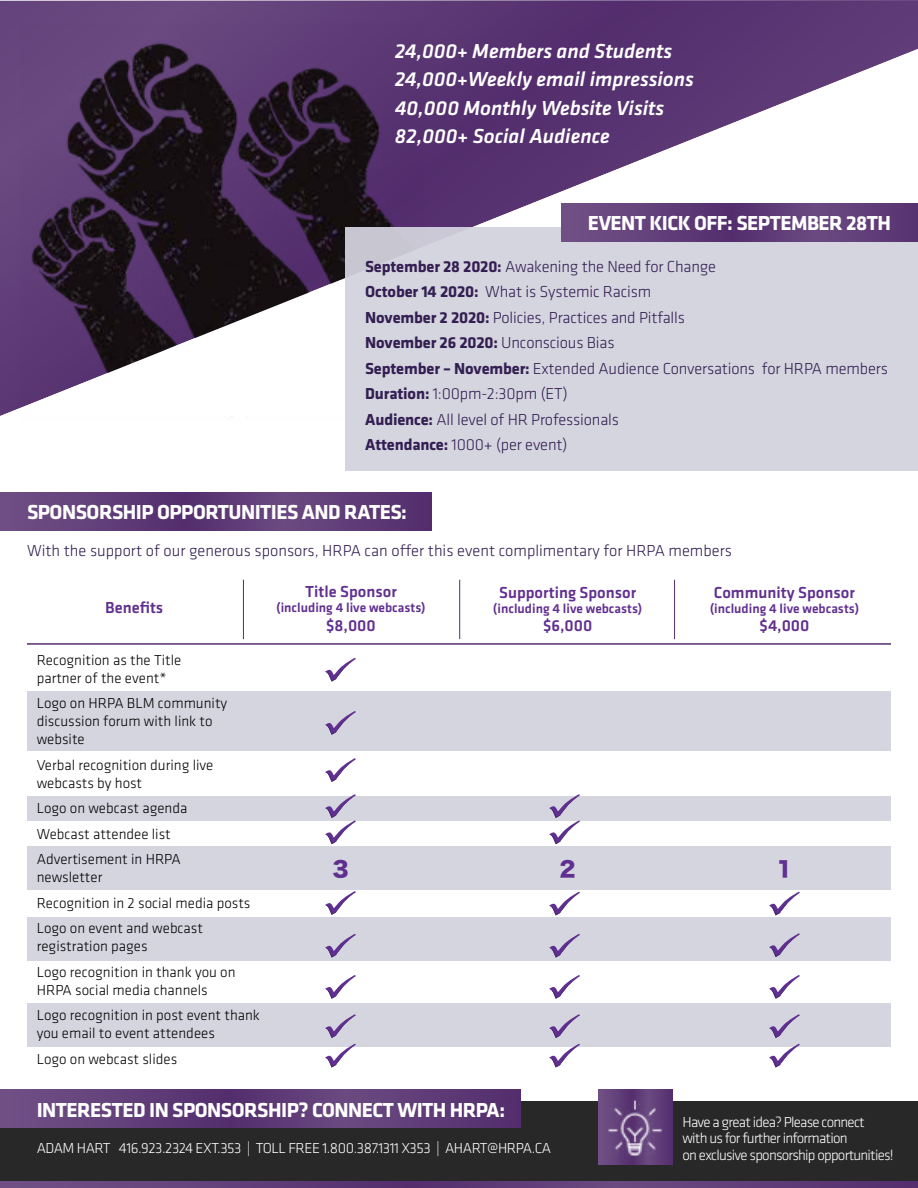
<style>
.page{position:relative;width:918px;height:1188px;background:#fff}
.page>*{position:absolute;margin:0;border:0;box-sizing:border-box;transform-origin:0 0}
.t1{font:italic 500 21px/28.5px "Klavika";color:#fff}
.t2{font:700 21px "Klavika";letter-spacing:-.025em;color:#fff}
.t3{font:21px "Hira Kaku Std W8";color:#602f8f}
.t4{font:300 16.5px/25.5px "Klavika";letter-spacing:-.01em;color:#331f51}
.t5{font:500 16.5px "Klavika";color:#602f8f}
.t6{font:300 15px/25.5px "Klavika";color:#000}
.t7{font:300 15px/16.5px "Klavika";letter-spacing:-.05em;color:#fff}
.t8{font:300 15px "Klavika";letter-spacing:-.03em;color:#fff}
.t9{font:500 13.5px "Klavika";color:#602f8f}
.s1{font-weight:700}
</style>
<div class="page">
<div style="left:28px;top:691px;width:863px;height:59px;background:#d3d3de"></div>
<div style="left:28px;top:1003px;width:863px;height:44px;background:#d3d3de"></div>
<div style="left:28px;top:917px;width:863px;height:44px;background:#d3d3de"></div>
<div style="left:28px;top:847px;width:863px;height:43px;background:#d3d3de"></div>
<div style="left:28px;top:796px;width:863px;height:25px;background:#d3d3de"></div>
<svg style="left:0;top:0;width:918px;height:49px;background:#5e3a76"></svg>
<img style="left:20px;top:24px;width:405px;height:393px">
<svg style="left:0;top:49px;width:918px;height:367px"></svg>
<div style="left:345px;top:227px;width:573px;height:244px;background:#d3d3de"></div>
<svg style="left:562px;top:204px;width:356px;height:37px;background:#613e79"></svg>
<svg style="left:0;top:493px;width:431px;height:37px;background:#603d78"></svg>
<hr style="left:27px;top:643px;width:864px;height:2px;background:#532d6d">
<hr style="left:243px;top:580px;width:1px;height:59px;background:#532d6d">
<hr style="left:459px;top:580px;width:1px;height:59px;background:#532d6d">
<hr style="left:674px;top:580px;width:1px;height:59px;background:#532d6d">
<div style="left:0;top:1101px;width:918px;height:87px;background:#292829"></div>
<svg style="left:0;top:1089px;width:520px;height:38px;background:#603d78"></svg>
<svg style="left:598px;top:1089px;width:74px;height:75px;background:#613f79"></svg>
<svg style="left:325px;top:658px;width:31px;height:24px"></svg>
<svg style="left:325px;top:711px;width:31px;height:24px"></svg>
<svg style="left:325px;top:758px;width:31px;height:24px"></svg>
<svg style="left:549px;top:794px;width:31px;height:50px"></svg>
<svg style="left:549px;top:892px;width:31px;height:23px"></svg>
<svg style="left:549px;top:934px;width:31px;height:24px"></svg>
<svg style="left:549px;top:975px;width:31px;height:24px"></svg>
<svg style="left:549px;top:1044px;width:31px;height:24px"></svg>
<svg style="left:549px;top:1014px;width:31px;height:24px"></svg>
<svg style="left:325px;top:794px;width:31px;height:50px"></svg>
<svg style="left:769px;top:892px;width:31px;height:23px"></svg>
<svg style="left:769px;top:933px;width:31px;height:24px"></svg>
<svg style="left:769px;top:975px;width:31px;height:24px"></svg>
<svg style="left:769px;top:1044px;width:31px;height:24px"></svg>
<svg style="left:769px;top:1014px;width:31px;height:24px"></svg>
<svg style="left:325px;top:891px;width:31px;height:24px"></svg>
<svg style="left:325px;top:934px;width:31px;height:24px"></svg>
<svg style="left:325px;top:975px;width:31px;height:24px"></svg>
<svg style="left:325px;top:1044px;width:31px;height:24px"></svg>
<svg style="left:325px;top:1014px;width:31px;height:24px"></svg>
<img style="left:608px;top:1098px;width:54px;height:61px">
<svg style="left:0;top:1181px;width:918px;height:7px;background:#603d78"></svg>
<h1 class="t1" style="left:395px;top:37px;width:301px">24,000+ Members and Students<br>24,000+Weekly email impressions<br>40,000 Monthly Website Visits<br>82,000+ Social Audience</h1>
<h1 class="t2" style="left:588px;top:212px;width:305px">EVENT KICK OFF: SEPTEMBER 28TH</h1>
<p class="t4" style="left:365px;top:254px;width:524px"><span class="s1">September 28 2020:</span> Awakening the Need for Change<br><span class="s1">October 14 2020:</span> What is Systemic Racism<br><span class="s1">November 2 2020:</span> Policies, Practices and Pitfalls<br><span class="s1">November 26 2020:</span> Unconscious Bias<br><span class="s1">September – November:</span> Extended Audience Conversations for HRPA members <span class="s1">Duration:</span> 1:00pm-2:30pm (ET)<br><span class="s1">Audience:</span> All level of HR Professionals<br><span class="s1">Attendance:</span> 1000+ (per event)</p>
<h1 class="t2" style="left:27px;top:500px;width:382px">SPONSORSHIP OPPORTUNITIES AND RATES:</h1>
<p class="t4" style="left:27px;top:538px;width:707px">With the support of our generous sponsors, HRPA can offer this event complimentary for HRPA members</p>
<p class="t5" style="left:105px;top:599px;width:59px">Benefits</p>
<p class="t6" style="left:37px;top:651px;width:146px;line-height:18px">Recognition as the Title partner of the event*</p>
<p class="t6" style="left:37px;top:694px;width:192px;line-height:18px">Logo on HRPA BLM community discussion forum with link to website</p>
<p class="t6" style="left:37px;top:756px;width:178px;line-height:18px">Verbal recognition during live webcasts by host</p>
<p class="t6" style="left:37px;top:796px;width:152px">Logo on webcast agenda<br>Webcast attendee list<br>Advertisement in HRPA</p>
<p class="t6" style="left:37px;top:865px;width:215px">newsletter<br>Recognition in 2 social media posts<br>Logo on event and webcast</p>
<p class="t6" style="left:37px;top:934px;width:200px">registration pages<br>Logo recognition in thank you on</p>
<p class="t6" style="left:37px;top:977px;width:225px">HRPA social media channels<br>Logo recognition in post event thank</p>
<p class="t6" style="left:37px;top:1021px;width:180px">you email to event attendees<br>Logo on webcast slides</p>
<p class="t5" style="left:305px;top:582px;width:93px">Title Sponsor</p>
<p class="t9" style="left:276px;top:600px;width:151px">(including 4 live webcasts)</p>
<p class="t5" style="left:326px;top:617px;width:51px">$8,000</p>
<p class="t5" style="left:499px;top:584px;width:139px">Supporting Sponsor</p>
<p class="t9" style="left:493px;top:601px;width:151px">(including 4 live webcasts)</p>
<p class="t5" style="left:543px;top:617px;width:51px">$6,000</p>
<p class="t5" style="left:714px;top:584px;width:143px">Community Sponsor</p>
<p class="t9" style="left:710px;top:601px;width:151px">(including 4 live webcasts)</p>
<p class="t5" style="left:759px;top:617px;width:52px">$4,000</p>
<h1 class="t3" style="left:332px;top:857px;width:18px">3</h1>
<h1 class="t3" style="left:560px;top:857px;width:18px">2</h1>
<h1 class="t3" style="left:776px;top:857px;width:18px">1</h1>
<h1 class="t2" style="left:37px;top:1098px;width:470px">INTERESTED IN SPONSORSHIP? CONNECT WITH HRPA:</h1>
<p class="t8" style="left:37px;top:1140px;width:516px">ADAM HART 416.923.2324 EXT.353 | TOLL FREE 1.800.387.1311 X353 | AHART@HRPA.CA</p>
<p class="t7" style="left:682px;top:1114px;width:213px">Have a great idea? Please connect<br>with us for further information<br>on exclusive sponsorship opportunities!</p>
</div>
